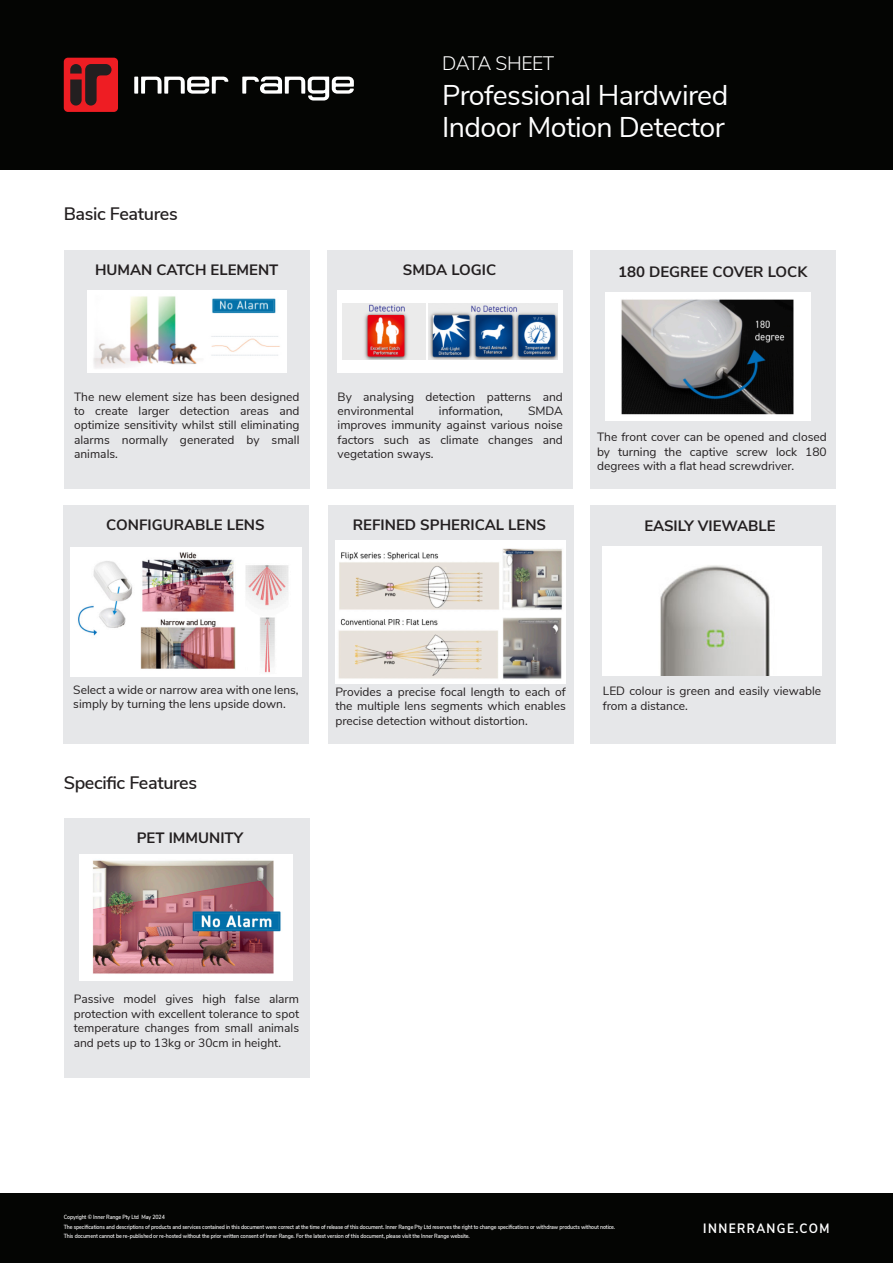
<style>
.page{position:relative;width:893px;height:1263px;background:#fff}
.page>*{position:absolute;margin:0;border:0;box-sizing:border-box;transform-origin:0 0}
.t1{font:28.5px "Nunito Sans";letter-spacing:-.02em;color:#fff}
.t2{font:300 19.5px "Nunito Sans";letter-spacing:-.035em;color:#fff}
.Sub_Heading{font:600 18px "Nunito Sans";letter-spacing:-.02em;color:#231f20}
.t3{font:700 15px "Nunito Sans";color:#231f20}
.t4{font:700 13.5px "Nunito Sans";letter-spacing:.12em;color:#fff;scale:.88 1}
.t5{font:12px/14.4px "Nunito Sans";color:#231f20;text-align:justify}
.Footer_Text{font:600 6px/9.4px "Nunito Sans";letter-spacing:-.02em;color:#fff;scale:.88 1}
</style>
<div class="page">
<div style="left:0;top:0;width:893px;height:170px;background:#040503"></div>
<div style="left:0;top:1193px;width:893px;height:70px;background:#040503"></div>
<svg style="left:134px;top:77px;width:4px;height:17px"></svg>
<svg style="left:141px;top:77px;width:87px;height:17px"></svg>
<svg style="left:242px;top:76px;width:112px;height:25px"></svg>
<div style="left:64px;top:58px;width:54px;height:54px;background:#ee1d23;border-radius:4px"></div>
<svg style="left:70px;top:64px;width:42px;height:42px"></svg>
<div style="left:64px;top:818px;width:246px;height:260px;background:#e6e7e9"></div>
<img style="left:80px;top:855px;width:213px;height:125px">
<div style="left:64px;top:251px;width:245px;height:238px;background:#e6e7e9"></div>
<img style="left:87px;top:290px;width:199px;height:83px">
<div style="left:327px;top:251px;width:246px;height:238px;background:#e6e7e9"></div>
<div style="left:338px;top:290px;width:225px;height:83px;background:#fff"></div>
<img style="left:343px;top:304px;width:83px;height:56px">
<img style="left:429px;top:304px;width:129px;height:56px">
<div style="left:63px;top:505px;width:246px;height:239px;background:#e6e7e9"></div>
<img style="left:70px;top:548px;width:232px;height:128px">
<div style="left:328px;top:505px;width:246px;height:239px;background:#e6e7e9"></div>
<img style="left:335px;top:540px;width:231px;height:143px">
<div style="left:590px;top:505px;width:246px;height:239px;background:#e6e7e9"></div>
<img style="left:603px;top:547px;width:218px;height:128px">
<div style="left:590px;top:251px;width:246px;height:238px;background:#e6e7e9"></div>
<img style="left:605px;top:292px;width:206px;height:129px">
<p class="t2" style="left:442px;top:49px;width:114px">DATA SHEET</p>
<p class="Sub_Heading" style="left:64px;top:201px;width:115px">Basic Features</p>
<p class="t3" style="left:95px;top:259px;width:185px">HUMAN CATCH ELEMENT</p>
<p class="t1" style="left:442px;top:75px;width:288px">Professional Hardwired</p>
<p class="t1" style="left:442px;top:106px;width:284px">Indoor Motion Detector</p>
<p class="t3" style="left:403px;top:259px;width:95px">SMDA LOGIC</p>
<p class="t3" style="left:618px;top:260px;width:191px">180 DEGREE COVER LOCK</p>
<p class="t5" style="left:74px;top:388px;width:227px">The new element size has been designed to create larger detection areas and optimize sensitivity whilst still eliminating alarms normally generated by small animals.</p>
<p class="t3" style="left:106px;top:513px;width:160px">CONFIGURABLE LENS</p>
<p class="t5" style="left:338px;top:388px;width:227px">By analysing detection patterns and environmental</p>
<p class="t5" style="left:338px;top:403px;width:227px;text-indent:190px">SMDA improves immunity against various noise factors such as climate changes and vegetation sways.</p>
<p class="t5" style="left:439px;top:403px;width:66px">information,</p>
<p class="t3" style="left:353px;top:514px;width:195px">REFINED SPHERICAL LENS</p>
<p class="t5" style="left:597px;top:429px;width:231px">The front cover can be opened and closed by turning the captive screw lock 180 degrees with a flat head screwdriver.</p>
<p class="t3" style="left:644px;top:515px;width:133px">EASILY VIEWABLE</p>
<p class="t5" style="left:73px;top:682px;width:227px">Select a wide or narrow area with one lens, simply by turning the lens upside down.</p>
<p class="Sub_Heading" style="left:64px;top:769px;width:135px">Specific Features</p>
<p class="t3" style="left:137px;top:827px;width:108px">PET IMMUNITY</p>
<p class="t5" style="left:335px;top:684px;width:232px">Provides a precise focal length to each of the multiple lens segments which enables precise detection without distortion.</p>
<p class="t5" style="left:603px;top:683px;width:220px">LED colour is green and easily viewable from a distance.</p>
<p class="t5" style="left:74px;top:991px;width:227px">Passive model gives high false alarm protection with excellent tolerance to spot temperature changes from small animals and pets up to 13kg or 30cm in height.</p>
<p class="Footer_Text" style="left:64px;top:1211px;width:116px">Copyright © Inner Range Pty Ltd May 2024</p>
<p class="Footer_Text" style="left:64px;top:1221px;width:628px">The specifications and descriptions of products and services contained in this document were correct at the time of release of this document. Inner Range Pty Ltd reserves the right to change specifications or withdraw products without notice.<br>This document cannot be re-published or re-hosted without the prior written consent of Inner Range. For the latest version of this document, please visit the Inner Range website.</p>
<p class="t4" style="left:703px;top:1218px;width:145px">INNERRANGE.COM</p>
</div>
